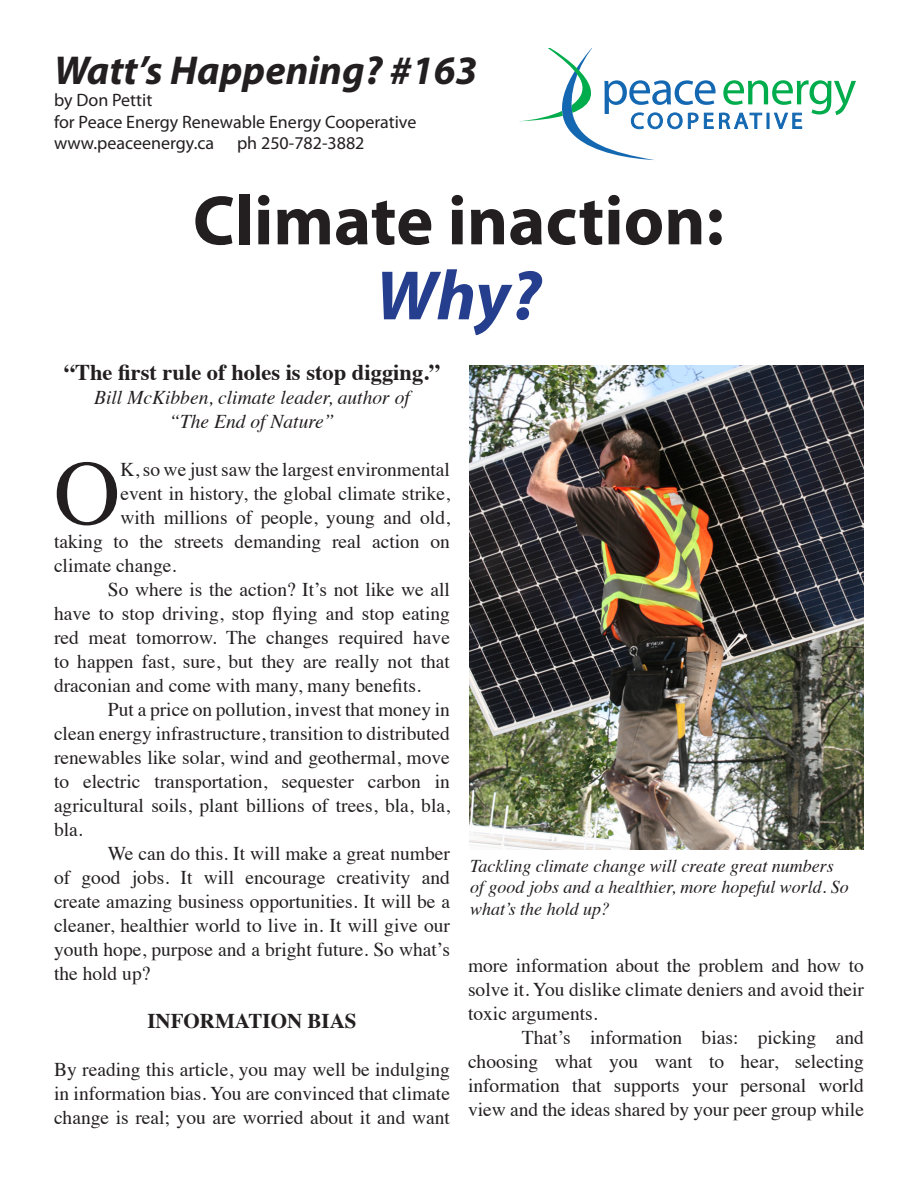
<style>
.page{position:relative;width:918px;height:1188px;background:#fff}
.page>*{position:absolute;margin:0;border:0;box-sizing:border-box;transform-origin:0 0}
.t1{font:92.1px "Times";color:#231f20}
.t2{font:700 70.5px "Myriad Pro";color:#231f20}
.t3{font:italic 700 70.5px "Myriad Pro";color:#253f8e}
.t4{font:italic 700 40.5px "Myriad Pro";color:#231f20}
.t5{font:700 22.5px "Times";color:#231f20}
.t6{font:700 21px "Times";color:#231f20}
.t7{font:19.5px/24px "Times";color:#231f20;text-align:justify}
.t8{font:italic 19.5px "Times";color:#231f20}
.t9{font:italic 18px/21.6px "Times";color:#231f20}
.t10{font:18px "Myriad Pro";color:#231f20}
</style>
<div class="page">
<svg style="left:519px;top:49px;width:336px;height:111px"></svg>
<img style="left:469px;top:366px;width:395px;height:484px">
<p class="t4" style="left:54px;top:44px;width:425px">Watt’s Happening? #163</p>
<p class="t10" style="left:54px;top:89px;width:100px">by Don Pettit</p>
<p class="t10" style="left:54px;top:110px;width:364px">for Peace Energy Renewable Energy Cooperative</p>
<p class="t10" style="left:54px;top:132px;width:162px">www.peaceenergy.ca</p>
<p class="t10" style="left:237px;top:132px;width:129px">ph 250-782-3882</p>
<p class="t2" style="left:193px;top:175px;width:533px">Climate inaction:</p>
<p class="t3" style="left:376px;top:250px;width:167px">Why?</p>
<p class="t5" style="left:64px;top:351px;width:378px">“The first rule of holes is stop digging.”</p>
<p class="t8" style="left:94px;top:381px;width:317px">Bill McKibben, climate leader, author of</p>
<p class="t8" style="left:169px;top:405px;width:167px">“The End of Nature”</p>
<p class="t1" style="left:54px;top:407px;width:68px">O</p>
<p class="t7" style="left:120px;top:456px;width:331px">K, so we just saw the largest environmental</p>
<p class="t7" style="left:120px;top:480px;width:331px">event in history, the global climate strike,</p>
<p class="t7" style="left:120px;top:504px;width:331px">with millions of people, young and old,</p>
<p class="t7" style="left:54px;top:528px;width:397px">taking to the streets demanding real action on</p>
<p class="t7" style="left:54px;top:552px;width:124px">climate change.</p>
<p class="t7" style="left:54px;top:576px;width:398px;text-indent:54px">So where is the action? It’s not like we all have to stop driving, stop flying and stop eating red meat tomorrow. The changes required have to happen fast, sure, but they are really not that draconian and come with many, many benefits.</p>
<p class="t7" style="left:54px;top:696px;width:398px;text-indent:54px">Put a price on pollution, invest that money in clean energy infrastructure, transition to distributed renewables like solar, wind and geothermal, move to electric transportation, sequester carbon in agricultural soils, plant billions of trees, bla, bla, bla.</p>
<p class="t7" style="left:54px;top:840px;width:398px;text-indent:54px">We can do this. It will make a great number of good jobs. It will encourage creativity and create amazing business opportunities. It will be a cleaner, healthier world to live in. It will give our youth hope, purpose and a bright future. So what’s the hold up?</p>
<p class="t6" style="left:147px;top:1001px;width:211px">INFORMATION BIAS</p>
<p class="t7" style="left:54px;top:1056px;width:398px">By reading this article, you may well be indulging in information bias. You are convinced that climate change is real; you are worried about it and want</p>
<p class="t9" style="left:470px;top:854px;width:380px">Tackling climate change will create great numbers of good jobs and a healthier, more hopeful world. So what’s the hold up?</p>
<p class="t7" style="left:468px;top:952px;width:398px">more information about the problem and how to solve it. You dislike climate deniers and avoid their toxic arguments.</p>
<p class="t7" style="left:468px;top:1024px;width:398px;text-indent:54px">That’s information bias: picking and choosing what you want to hear, selecting information that supports your personal world view and the ideas shared by your peer group while</p>
</div>
